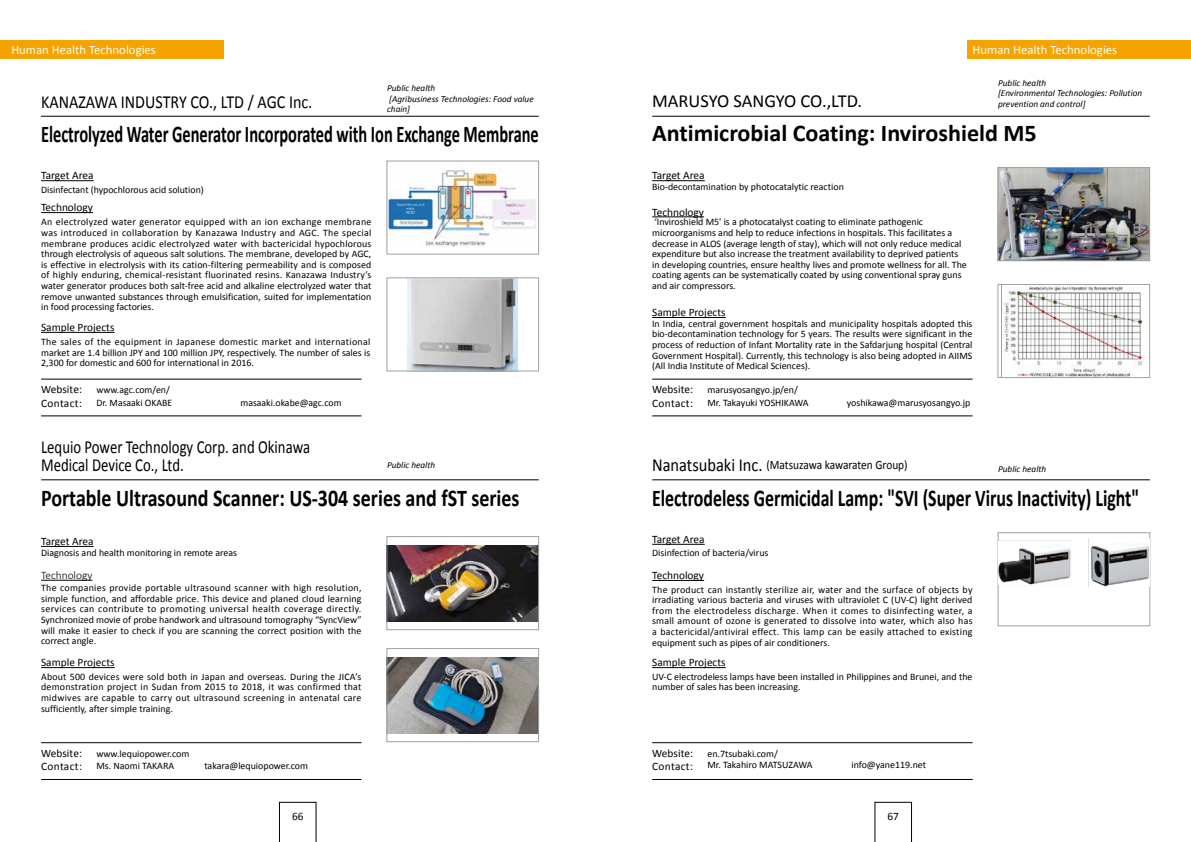
<style>
.page{position:relative;width:1191px;height:842px;background:#fff}
.page>*{position:absolute;margin:0;border:0;box-sizing:border-box;transform-origin:0 0}
.t1{font:700 24.1px "Calibri";color:#000;scale:.68 1}
.t2{font:700 24.1px "Calibri";color:#000;scale:.74 1}
.t3{font:700 24.1px "Calibri";color:#000;scale:.83 1}
.t4{font:700 24.1px "Calibri";color:#000}
.t5{font:18.4px/17.7px "Calibri";color:#000;scale:.8 1}
.t6{font:18.4px "Calibri";color:#000;scale:.87 1}
.t7{font:18.4px "Calibri";color:#000}
.t8{font:12.8px "Calibri";color:#fff}
.t9{font:12.8px "Calibri";letter-spacing:-.005em;color:#000;scale:.89 1}
.t10{font:11.3px/13.5px "Calibri";color:#000}
.t11{font:300 11.3px "Calibri";color:#000}
.t12{font:9.9px/10.6px "Calibri";color:#000;text-align:justify}
.t13{font:italic 9.2px/10.6px "Calibri";color:#000}
.s1{font-size:18.4px}
</style>
<div class="page">
<div style="left:967px;top:41px;width:224px;height:18px;background:#f5a300"></div>
<div style="left:0;top:41px;width:224px;height:18px;background:#f5a300"></div>
<hr style="left:652px;top:180px;width:52px;height:1px;background:#000">
<hr style="left:41px;top:180px;width:53px;height:1px;background:#000">
<hr style="left:652px;top:544px;width:52px;height:1px;background:#000">
<hr style="left:652px;top:216px;width:52px;height:1px;background:#000">
<hr style="left:652px;top:580px;width:52px;height:1px;background:#000">
<hr style="left:652px;top:667px;width:73px;height:1px;background:#000">
<hr style="left:41px;top:667px;width:74px;height:1px;background:#000">
<hr style="left:652px;top:116px;width:497px;height:1px;background:#000">
<hr style="left:41px;top:116px;width:498px;height:1px;background:#000">
<hr style="left:652px;top:479px;width:497px;height:1px;background:#000">
<hr style="left:41px;top:479px;width:498px;height:1px;background:#000">
<hr style="left:652px;top:379px;width:320px;height:1px;background:#000">
<hr style="left:41px;top:379px;width:320px;height:1px;background:#000">
<hr style="left:652px;top:742px;width:320px;height:1px;background:#000">
<hr style="left:41px;top:742px;width:320px;height:1px;background:#000">
<hr style="left:652px;top:416px;width:320px;height:1px;background:#000">
<hr style="left:41px;top:416px;width:320px;height:1px;background:#000">
<hr style="left:652px;top:779px;width:320px;height:1px;background:#000">
<hr style="left:41px;top:779px;width:320px;height:1px;background:#000">
<svg style="left:279px;top:802px;width:37px;height:40px"></svg>
<svg style="left:874px;top:802px;width:37px;height:40px"></svg>
<img style="left:389px;top:545px;width:148px;height:76px">
<div style="left:387px;top:536px;width:152px;height:94px;border:1px solid #9fa0a0"></div>
<img style="left:389px;top:657px;width:148px;height:76px">
<div style="left:387px;top:648px;width:152px;height:94px;border:1px solid #9fa0a0"></div>
<hr style="left:41px;top:212px;width:52px;height:1px;background:#000">
<hr style="left:41px;top:332px;width:74px;height:1px;background:#000">
<img style="left:389px;top:167px;width:147px;height:81px">
<div style="left:387px;top:161px;width:152px;height:93px;border:1px solid #9fa0a0"></div>
<img style="left:408px;top:280px;width:110px;height:89px">
<div style="left:387px;top:278px;width:152px;height:93px;border:1px solid #9fa0a0"></div>
<hr style="left:41px;top:580px;width:51px;height:1px;background:#000">
<hr style="left:41px;top:546px;width:53px;height:1px;background:#000">
<div style="left:998px;top:532px;width:152px;height:94px;border:1px solid #9fa0a0"></div>
<img style="left:998px;top:538px;width:151px;height:48px">
<img style="left:999px;top:169px;width:148px;height:90px">
<div style="left:997px;top:167px;width:152px;height:94px;border:1px solid #9fa0a0"></div>
<img style="left:1003px;top:286px;width:141px;height:90px">
<div style="left:997px;top:284px;width:152px;height:94px;border:1px solid #9fa0a0"></div>
<hr style="left:652px;top:317px;width:73px;height:1px;background:#000">
<p class="t8" style="left:11px;top:41px;width:146px">Human Health Technologies</p>
<p class="t8" style="left:972px;top:41px;width:146px">Human Health Technologies</p>
<p class="t13" style="left:387px;top:82px;width:148px">Public health<br>[Agribusiness Technologies: Food value chain]</p>
<h2 class="t6" style="left:41px;top:89px;width:313px">KANAZAWA INDUSTRY CO., LTD / AGC Inc.</h2>
<h1 class="t1" style="left:41px;top:117px;width:733px">Electrolyzed Water Generator Incorporated with Ion Exchange Membrane</h1>
<p class="t13" style="left:998px;top:77px;width:146px">Public health<br>[Environmental Technologies: Pollution prevention and control]</p>
<h2 class="t7" style="left:652px;top:89px;width:212px">MARUSYO SANGYO CO.,LTD.</h2>
<h1 class="t4" style="left:652px;top:116px;width:386px">Antimicrobial Coating: Inviroshield M5</h1>
<p class="t10" style="left:41px;top:169px;width:54px">Target Area</p>
<p class="t10" style="left:652px;top:169px;width:54px">Target Area</p>
<p class="t12" style="left:652px;top:181px;width:193px">Bio-decontamination by photocatalytic reaction</p>
<p class="t12" style="left:41px;top:185px;width:164px">Disinfectant (hypochlorous acid solution)</p>
<p class="t10" style="left:41px;top:200px;width:53px">Technology</p>
<p class="t10" style="left:41px;top:205px;width:53px">Technology</p>
<p class="t10" style="left:652px;top:205px;width:53px">Technology</p>
<p class="t12" style="left:652px;top:216px;width:316px;text-align:left">‘Inviroshield M5' is a photocatalyst coating to eliminate pathogenic microorganisms and help to reduce infections in hospitals. This facilitates a decrease in ALOS (average length of stay), which will not only reduce medical expenditure but also increase the treatment availability to deprived patients in developing countries, ensure healthy lives and promote wellness for all. The coating agents can be systematically coated by using conventional spray guns and air compressors.</p>
<p class="t12" style="left:652px;top:318px;width:322px">In India, central government hospitals and municipality hospitals adopted this bio-decontamination technology for 5 years. The results were significant in the process of reduction of Infant Mortality rate in the Safdarjung hospital (Central Government Hospital). Currently, this technology is also being adopted in AIIMS (All India Institute of Medical Sciences).</p>
<p class="t12" style="left:41px;top:216px;width:332px">An electrolyzed water generator equipped with an ion exchange membrane was introduced in collaboration by Kanazawa Industry and AGC. The special membrane produces acidic electrolyzed water with bactericidal hypochlorous through electrolysis of aqueous salt solutions. The membrane, developed by AGC, is effective in electrolysis with its cation-filtering permeability and is composed of highly enduring, chemical-resistant fluorinated resins. Kanazawa Industry’s water generator produces both salt-free acid and alkaline electrolyzed water that remove unwanted substances through emulsification, suited for implementation in food processing factories.</p>
<p class="t12" style="left:41px;top:336px;width:331px">The sales of the equipment in Japanese domestic market and international market are 1.4 billion JPY and 100 million JPY, respectively. The number of sales is 2,300 for domestic and 600 for international in 2016.</p>
<p class="t10" style="left:41px;top:292px;width:75px">Sample Projects</p>
<p class="t10" style="left:652px;top:305px;width:75px">Sample Projects</p>
<p class="t10" style="left:41px;top:320px;width:75px">Sample Projects</p>
<p class="t10" style="left:41px;top:383px;width:42px">Website:<br>Contact:</p>
<p class="t12" style="left:96px;top:383px;width:77px;line-height:13.5px">www.agc.com/en/<br>Dr. Masaaki OKABE</p>
<p class="t12" style="left:240px;top:397px;width:102px">masaaki.okabe@agc.com</p>
<p class="t10" style="left:652px;top:383px;width:42px">Website:<br>Contact:</p>
<p class="t12" style="left:707px;top:383px;width:103px;line-height:12.8px">marusyosangyo.jp/en/<br>Mr. Takayuki YOSHIKAWA</p>
<p class="t12" style="left:847px;top:397px;width:125px">yoshikawa@marusyosangyo.jp</p>
<h2 class="t5" style="left:41px;top:438px;width:338px">Lequio Power Technology Corp. and Okinawa<br>Medical Device Co., Ltd.</h2>
<h1 class="t3" style="left:41px;top:481px;width:578px">Portable Ultrasound Scanner: US-304 series and fST series</h1>
<p class="t13" style="left:387px;top:459px;width:50px">Public health</p>
<p class="t9" style="left:652px;top:456px;width:289px"><span class="s1">Nanatsubaki Inc.</span> (Matsuzawa kawaraten Group)</p>
<h1 class="t2" style="left:652px;top:481px;width:660px">Electrodeless Germicidal Lamp: "SVI (Super Virus Inactivity) Light"</h1>
<p class="t13" style="left:998px;top:463px;width:50px">Public health</p>
<p class="t10" style="left:41px;top:534px;width:54px">Target Area</p>
<p class="t10" style="left:652px;top:532px;width:54px">Target Area</p>
<p class="t12" style="left:41px;top:547px;width:198px">Diagnosis and health monitoring in remote areas</p>
<p class="t12" style="left:652px;top:548px;width:118px">Disinfection of bacteria/virus</p>
<p class="t11" style="left:41px;top:568px;width:53px">Technology</p>
<p class="t10" style="left:652px;top:568px;width:53px">Technology</p>
<p class="t12" style="left:41px;top:582px;width:322px">The companies provide portable ultrasound scanner with high resolution, simple function, and affordable price. This device and planed cloud learning services can contribute to promoting universal health coverage directly.<br>Synchronized movie of probe handwork and ultrasound tomography “SyncView” will make it easier to check if you are scanning the correct position with the correct angle.</p>
<p class="t12" style="left:41px;top:671px;width:322px">About 500 devices were sold both in Japan and overseas. During the JICA’s demonstration project in Sudan from 2015 to 2018, it was confirmed that midwives are capable to carry out ultrasound screening in antenatal care sufficiently, after simple training.</p>
<p class="t12" style="left:652px;top:584px;width:322px">The product can instantly sterilize air, water and the surface of objects by irradiating various bacteria and viruses with ultraviolet C (UV-C) light derived from the electrodeless discharge. When it comes to disinfecting water, a small amount of ozone is generated to dissolve into water, which also has a bactericidal/antiviral effect. This lamp can be easily attached to existing equipment such as pipes of air conditioners.</p>
<p class="t12" style="left:652px;top:671px;width:322px">UV-C electrodeless lamps have been installed in Philippines and Brunei, and the number of sales has been increasing.</p>
<p class="t10" style="left:41px;top:655px;width:75px">Sample Projects</p>
<p class="t10" style="left:652px;top:655px;width:75px">Sample Projects</p>
<p class="t10" style="left:41px;top:746px;width:42px">Website:<br>Contact:</p>
<p class="t12" style="left:96px;top:746px;width:94px;line-height:12.8px">www.lequiopower.com<br>Ms. Naomi TAKARA</p>
<p class="t12" style="left:204px;top:760px;width:105px">takara@lequiopower.com</p>
<p class="t10" style="left:652px;top:746px;width:42px">Website:<br>Contact:</p>
<p class="t12" style="left:707px;top:748px;width:107px">en.7tsubaki.com/<br>Mr. Takahiro MATSUZAWA</p>
<p class="t12" style="left:851px;top:759px;width:76px">info@yane119.net</p>
<p class="t10" style="left:292px;top:809px;width:13px">66</p>
<p class="t10" style="left:887px;top:809px;width:13px">67</p>
</div>
